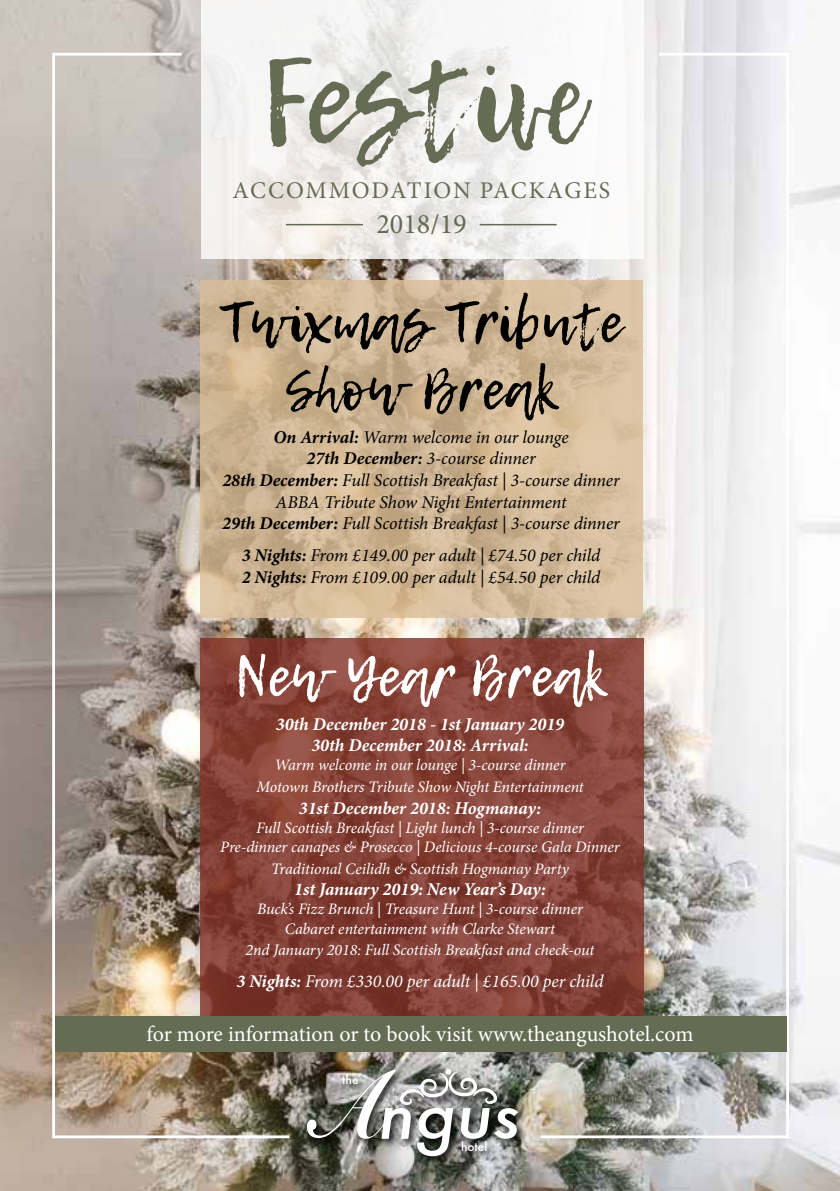
<style>
.page{position:relative;width:840px;height:1191px;background:#fff}
.page>*{position:absolute;margin:0;border:0;box-sizing:border-box;transform-origin:0 0}
.t1{font:120px "Lemon Tuesday";color:#656c53}
.t2{font:900 93.2px "Snell Roundhand";color:#fff;scale:.79 1}
.t3{font:italic 500 66.8px "Futura";color:#fff}
.t4{font:56px/67.2px "Lemon Tuesday";color:#000;text-align:center}
.t5{font:56px "Lemon Tuesday";color:#fff}
.t6{font:28.2px "Minion Pro";color:#636b55}
.t7{font:24px "Minion Pro";letter-spacing:.07em;color:#656c53}
.t8{font:22px "Minion Pro";letter-spacing:-.005em;color:#fff}
.t9{font:italic 18px/21.6px "Minion Pro";letter-spacing:-.005em;color:#000;text-align:center}
.t10{font:italic 700 18px/21.6px "Minion Pro";color:#fff;text-align:center}
.t11{font:italic 18px "Minion Pro";letter-spacing:-.005em;color:#fff}
.t12{font:italic 16px/19.2px "Minion Pro";letter-spacing:-.01em;color:#fff;text-align:center}
.t13{font:500 11.8px "Futura";letter-spacing:.005em;color:#fff}
.s1{font-weight:700}
</style>
<div class="page">
<img style="left:0;top:0;width:839px;height:1191px">
<svg style="left:200px;top:638px;width:442px;height:378px;background:#854238"></svg>
<svg style="left:200px;top:281px;width:441px;height:337px;background:#d0b796"></svg>
<svg style="left:201px;top:0;width:441px;height:258px;fill:#f6f5f4"></svg>
<hr style="left:54px;top:1135px;width:235px;height:3px;background:#fff">
<hr style="left:540px;top:1135px;width:247px;height:3px;background:#fff">
<hr style="left:785px;top:53px;width:3px;height:1085px;background:#fff">
<hr style="left:52px;top:53px;width:3px;height:1085px;background:#fff">
<hr style="left:53px;top:53px;width:128px;height:3px;background:#fff">
<hr style="left:479px;top:224px;width:77px;height:1px;background:#636b55">
<hr style="left:286px;top:224px;width:77px;height:1px;background:#636b55">
<hr style="left:658px;top:53px;width:129px;height:3px;background:#fff">
<div style="left:55px;top:1016px;width:730px;height:35px;background:#656c53"></div>
<div style="left:305px;top:1066px;width:222px;height:99px;background:#000;opacity:.75"></div>
<svg style="left:399px;top:1069px;width:98px;height:36px"></svg>
<h1 class="t1" style="left:261px;top:32px;width:332px">Festive</h1>
<h3 class="t7" style="left:232px;top:174px;width:379px">ACCOMMODATION PACKAGES</h3>
<h3 class="t6" style="left:376px;top:205px;width:92px">2018/19</h3>
<h3 class="t4" style="left:220px;top:289px;width:402px">Twixmas Tribute<br>Show Break</h3>
<p class="t9" style="left:222px;top:426px;width:399px"><span class="s1">On Arrival:</span> Warm welcome in our lounge<br><span class="s1">27th December:</span> 3-course dinner<br><span class="s1">28th December:</span> Full Scottish Breakfast | 3-course dinner ABBA Tribute Show Night Entertainment<br><span class="s1">29th December:</span> Full Scottish Breakfast | 3-course dinner</p>
<p class="t9" style="left:242px;top:544px;width:360px;text-align:left"><span class="s1">3 Nights:</span> From £149.00 per adult | £74.50 per child<br><span class="s1">2 Nights:</span> From £109.00 per adult | £54.50 per child</p>
<h3 class="t5" style="left:234px;top:644px;width:372px">New Year Break</h3>
<p class="t10" style="left:275px;top:712px;width:290px">30th December 2018 - 1st January 2019<br>30th December 2018: Arrival:</p>
<p class="t12" style="left:256px;top:754px;width:329px;line-height:21.6px">Warm welcome in our lounge | 3-course dinner<br>Motown Brothers Tribute Show Night Entertainment</p>
<p class="t10" style="left:298px;top:796px;width:244px">31st December 2018: Hogmanay:</p>
<p class="t12" style="left:220px;top:818px;width:401px">Full Scottish Breakfast | Light lunch | 3-course dinner<br>Pre-dinner canapes &amp; Prosecco | Delicious 4-course Gala Dinner</p>
<p class="t12" style="left:271px;top:859px;width:299px">Traditional Ceilidh &amp; Scottish Hogmanay Party</p>
<p class="t10" style="left:294px;top:878px;width:253px">1st January 2019: New Year’s Day:</p>
<p class="t12" style="left:257px;top:899px;width:327px">Buck’s Fizz Brunch | Treasure Hunt | 3-course dinner<br>Cabaret entertainment with Clarke Stewart</p>
<p class="t12" style="left:245px;top:940px;width:350px">2nd January 2018: Full Scottish Breakfast and check-out</p>
<p class="t11" style="left:236px;top:968px;width:368px"><span class="s1">3 Nights:</span> From £330.00 per adult | £165.00 per child</p>
<h3 class="t8" style="left:146px;top:1019px;width:548px">for more information or to book visit www.theangushotel.com</h3>
<h2 class="t2" style="left:313px;top:1044px;width:90px">A</h2>
<p class="t13" style="left:342px;top:1071px;width:18px">the</p>
<h3 class="t3" style="left:378px;top:1068px;width:143px">ngus</h3>
<p class="t13" style="left:460px;top:1138px;width:28px">hotel</p>
</div>
